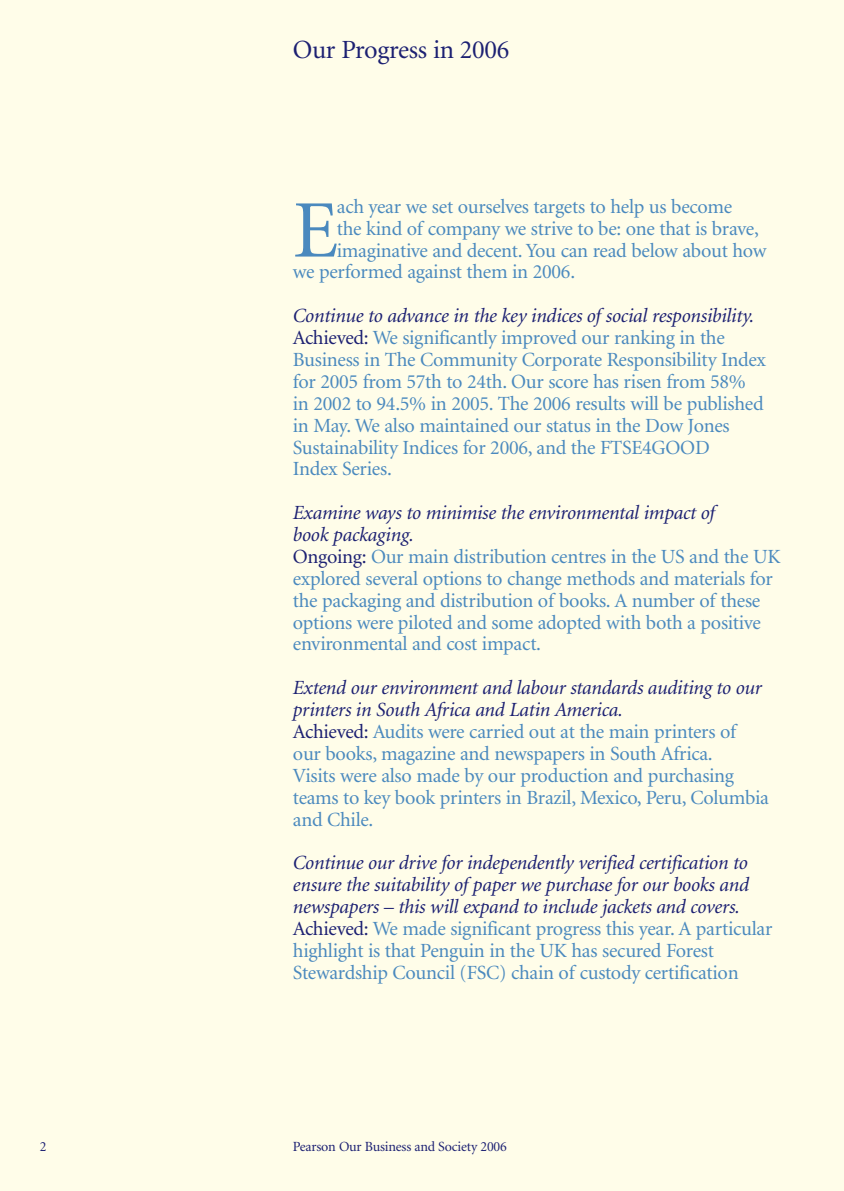
<style>
.page{position:relative;width:844px;height:1191px;background:#fff}
.page>*{position:absolute;margin:0;border:0;box-sizing:border-box;transform-origin:0 0}
.t1{font:81.73px "Minion";color:#4a89be}
.t2{font:26.25px "Minion";letter-spacing:-.015em;color:#1c2072}
.t3{font:20.12px/21.9px "Minion";letter-spacing:-.015em;color:#4a89be}
.t4{font:italic 20.12px/21.9px "Minion";letter-spacing:-.015em;color:#1c2072}
.t5{font:14px "Minion";letter-spacing:-.015em;color:#1c2072}
.s1{font-style:italic;color:#1c2072}
.s2{color:#1c2072}
.s3{font-style:normal}
.s4{font-style:normal;color:#4a89be}
</style>
<div class="page">
<hr style="left:843px;top:0;width:1px;height:1191px;background:#fffde9">
<div style="left:0;top:0;width:843px;height:1191px;background:#fffde9"></div>
<h2 class="t2" style="left:293px;top:40px;width:218px">Our Progress in 2006</h2>
<h1 class="t1" style="left:293px;top:198px;width:47px">E</h1>
<p class="t3" style="left:337px;top:197px;width:397px">ach year we set ourselves targets to help us become</p>
<p class="t3" style="left:337px;top:219px;width:423px">the kind of company we strive to be: one that is brave,</p>
<p class="t3" style="left:337px;top:241px;width:431px">imaginative and decent. You can read below about how</p>
<p class="t3" style="left:293px;top:263px;width:284px">we performed against them in 2006.</p>
<p class="t3" style="left:293px;top:306px;width:474px"><span class="s1">Continue to advance in the key indices of social responsibility.<br></span><span class="s2">Achieved:</span> We significantly improved our ranking in the Business in The Community Corporate Responsibility Index for 2005 from 57th to 24th. Our score has risen from 58% in 2002 to 94.5% in 2005. The 2006 results will be published in May. We also maintained our status in the Dow Jones Sustainability Indices for 2006, and the FTSE4GOOD<br>Index Series.</p>
<p class="t3" style="left:293px;top:503px;width:489px"><span class="s1">Examine ways to minimise the environmental impact of<br>book packaging.<br></span><span class="s2">Ongoing:</span> Our main distribution centres in the US and the UK explored several options to change methods and materials for the packaging and distribution of books. A number of these options were piloted and some adopted with both a positive environmental and cost impact.</p>
<p class="t3" style="left:293px;top:678px;width:477px"><span class="s1">Extend our environment and labour standards auditing to our printers in South Africa and Latin America.<br></span><span class="s2">Achieved:</span> Audits were carried out at the main printers of our books, magazine and newspapers in South Africa.<br>Visits were also made by our production and purchasing teams to key book printers in Brazil, Mexico, Peru, Columbia and Chile.</p>
<p class="t4" style="left:293px;top:853px;width:481px">Continue our drive for independently verified certification to ensure the suitability of paper we purchase for our books and newspapers – this will expand to include jackets and covers.<br><span class="s3">Achieved:</span> <span class="s4">We made significant progress this year. A particular highlight is that Penguin in the UK has secured Forest Stewardship Council (FSC) chain of custody certification</span></p>
<p class="t5" style="left:40px;top:1141px;width:8px">2</p>
<p class="t5" style="left:293px;top:1141px;width:215px">Pearson Our Business and Society 2006</p>
</div>
